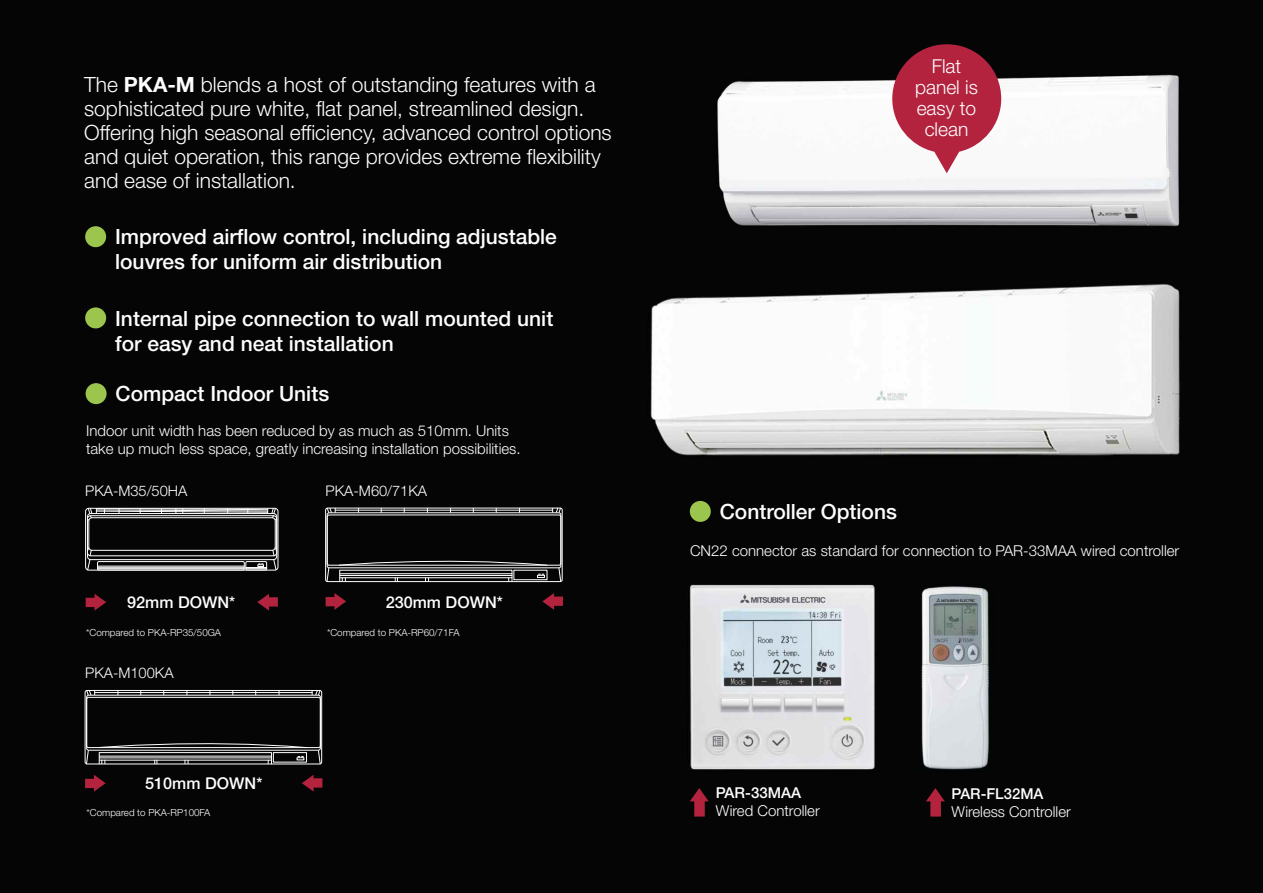
<style>
.page{position:relative;width:1263px;height:893px;background:#fff}
.page>*{position:absolute;margin:0;border:0;box-sizing:border-box;transform-origin:0 0}
.t1{font:300 21px/24px "Helvetica Neue";color:#fefefe}
.t2{font:500 21px/25.2px "Helvetica Neue";color:#fefefe}
.t3{font:300 19.2px/20.9px "Helvetica Neue";color:#fefefe;text-align:center}
.t4{font:500 16.2px "Helvetica Neue";color:#fefefe}
.t5{font:300 15px/18px "Helvetica Neue";color:#fefefe}
.t6{font:500 15px "Helvetica Neue";color:#fefefe}
.t7{font:300 14.7px "Helvetica Neue";color:#fefefe}
.t8{font:300 9.75px "Helvetica Neue";color:#fefefe}
.s1{font-weight:700}
</style>
<div class="page">
<img style="left:0;top:0;width:1263px;height:893px">
<div style="left:85px;top:226px;width:21px;height:21px;background:#9cc54d;border-radius:50%"></div>
<div style="left:85px;top:307px;width:21px;height:21px;background:#9cc54d;border-radius:50%"></div>
<div style="left:86px;top:383px;width:21px;height:21px;background:#9cc54d;border-radius:50%"></div>
<div style="left:89px;top:517px;width:186px;height:34px;border:1px solid #fefefe;border-radius:3px"></div>
<div style="left:87px;top:513px;width:190px;height:43px;border:1px solid #fefefe;border-radius:3px"></div>
<div style="left:87px;top:515px;width:190px;height:45px;border:1px solid #fefefe;border-radius:3px"></div>
<svg style="left:87px;top:547px;width:5px;height:23px"></svg>
<div style="left:97px;top:561px;width:148px;height:9px;border:1px solid #fefefe"></div>
<hr style="left:98px;top:566px;width:146px;height:1px;background:#fefefe">
<hr style="left:98px;top:567px;width:146px;height:1px;background:#fefefe">
<hr style="left:98px;top:568px;width:146px;height:1px;background:#fefefe">
<svg style="left:246px;top:547px;width:31px;height:23px"></svg>
<svg style="left:87px;top:508px;width:190px;height:13px;background:#7f7f7f"></svg>
<svg style="left:86px;top:594px;width:20px;height:17px"></svg>
<svg style="left:257px;top:594px;width:21px;height:17px"></svg>
<div style="left:85px;top:690px;width:237px;height:74px;border:1px solid #fefefe;border-radius:2px"></div>
<div style="left:86px;top:695px;width:235px;height:55px;border:1px solid #fefefe;border-radius:2px"></div>
<div style="left:86px;top:697px;width:235px;height:51px;border:1px solid #fefefe;border-radius:2px"></div>
<svg style="left:86px;top:750px;width:3px;height:14px"></svg>
<svg style="left:318px;top:750px;width:3px;height:14px"></svg>
<svg style="left:86px;top:690px;width:9px;height:5px"></svg>
<svg style="left:312px;top:690px;width:8px;height:5px"></svg>
<hr style="left:95px;top:692px;width:217px;height:1px;background:#fefefe">
<div style="left:99px;top:752px;width:173px;height:12px;border:1px solid #fefefe"></div>
<div style="left:273px;top:752px;width:34px;height:10px;border:1px solid #fefefe"></div>
<svg style="left:297px;top:756px;width:7px;height:4px"></svg>
<hr style="left:99px;top:756px;width:172px;height:1px;background:#fefefe">
<hr style="left:99px;top:758px;width:172px;height:1px;background:#fefefe">
<hr style="left:99px;top:760px;width:172px;height:1px;background:#fefefe">
<svg style="left:102px;top:760px;width:4px;height:4px"></svg>
<svg style="left:154px;top:760px;width:4px;height:4px"></svg>
<svg style="left:185px;top:760px;width:4px;height:4px"></svg>
<svg style="left:98px;top:739px;width:209px;height:9px;background:#373737"></svg>
<svg style="left:85px;top:775px;width:21px;height:17px"></svg>
<svg style="left:302px;top:775px;width:20px;height:17px"></svg>
<div style="left:325px;top:508px;width:237px;height:74px;border:1px solid #fefefe;border-radius:2px"></div>
<div style="left:327px;top:513px;width:234px;height:55px;border:1px solid #fefefe;border-radius:2px"></div>
<div style="left:327px;top:515px;width:234px;height:50px;border:1px solid #fefefe;border-radius:2px"></div>
<svg style="left:326px;top:568px;width:3px;height:14px"></svg>
<svg style="left:558px;top:568px;width:3px;height:14px"></svg>
<svg style="left:327px;top:508px;width:9px;height:5px"></svg>
<svg style="left:552px;top:508px;width:9px;height:5px"></svg>
<hr style="left:335px;top:510px;width:218px;height:1px;background:#fefefe">
<div style="left:339px;top:570px;width:173px;height:12px;border:1px solid #fefefe"></div>
<div style="left:514px;top:570px;width:33px;height:10px;border:1px solid #fefefe"></div>
<svg style="left:537px;top:574px;width:8px;height:4px"></svg>
<hr style="left:340px;top:573px;width:172px;height:1px;background:#fefefe">
<hr style="left:340px;top:575px;width:172px;height:1px;background:#fefefe">
<hr style="left:340px;top:577px;width:172px;height:1px;background:#fefefe">
<svg style="left:342px;top:578px;width:4px;height:3px"></svg>
<svg style="left:425px;top:578px;width:4px;height:3px"></svg>
<svg style="left:339px;top:556px;width:208px;height:10px;background:#353535"></svg>
<svg style="left:326px;top:593px;width:20px;height:17px"></svg>
<svg style="left:542px;top:593px;width:21px;height:17px"></svg>
<svg style="left:892px;top:44px;width:109px;height:129px"></svg>
<div style="left:690px;top:501px;width:21px;height:21px;background:#9cc54d;border-radius:50%"></div>
<svg style="left:926px;top:788px;width:19px;height:28px"></svg>
<svg style="left:690px;top:788px;width:19px;height:28px"></svg>
<p class="t1" style="left:84px;top:71px;width:529px">The <span class="s1">PKA-M</span> blends a host of outstanding features with a sophisticated pure white, flat panel, streamlined design.<br>Offering high seasonal efficiency, advanced control options and quiet operation, this range provides extreme flexibility and ease of installation.</p>
<p class="t2" style="left:115px;top:222px;width:443px">Improved airflow control, including adjustable louvres for uniform air distribution</p>
<p class="t2" style="left:115px;top:304px;width:440px">Internal pipe connection to wall mounted unit for easy and neat installation</p>
<p class="t2" style="left:116px;top:380px;width:215px">Compact Indoor Units</p>
<p class="t5" style="left:86px;top:421px;width:436px">Indoor unit width has been reduced by as much as 510mm. Units take up much less space, greatly increasing installation possibilities.</p>
<p class="t7" style="left:85px;top:479px;width:104px">PKA-M35/50HA</p>
<p class="t4" style="left:127px;top:589px;width:110px">92mm DOWN*</p>
<p class="t8" style="left:86px;top:625px;width:137px">*Compared to PKA-RP35/50GA</p>
<p class="t7" style="left:85px;top:661px;width:90px">PKA-M100KA</p>
<p class="t4" style="left:145px;top:770px;width:119px">510mm DOWN*</p>
<p class="t8" style="left:86px;top:805px;width:125px">*Compared to PKA-RP100FA</p>
<p class="t7" style="left:326px;top:478px;width:103px">PKA-M60/71KA</p>
<p class="t4" style="left:386px;top:589px;width:119px">230mm DOWN*</p>
<p class="t8" style="left:327px;top:625px;width:134px">*Compared to PKA-RP60/71FA</p>
<p class="t3" style="left:915px;top:54px;width:64px">Flat panel is easy to clean</p>
<p class="t2" style="left:720px;top:497px;width:179px">Controller Options</p>
<p class="t5" style="left:690px;top:541px;width:491px">CN22 connector as standard for connection to PAR-33MAA wired controller</p>
<p class="t6" style="left:716px;top:781px;width:87px">PAR-33MAA</p>
<p class="t5" style="left:716px;top:801px;width:106px">Wired Controller</p>
<p class="t6" style="left:951px;top:781px;width:93px">PAR-FL32MA</p>
<p class="t5" style="left:951px;top:801px;width:121px">Wireless Controller</p>
</div>
